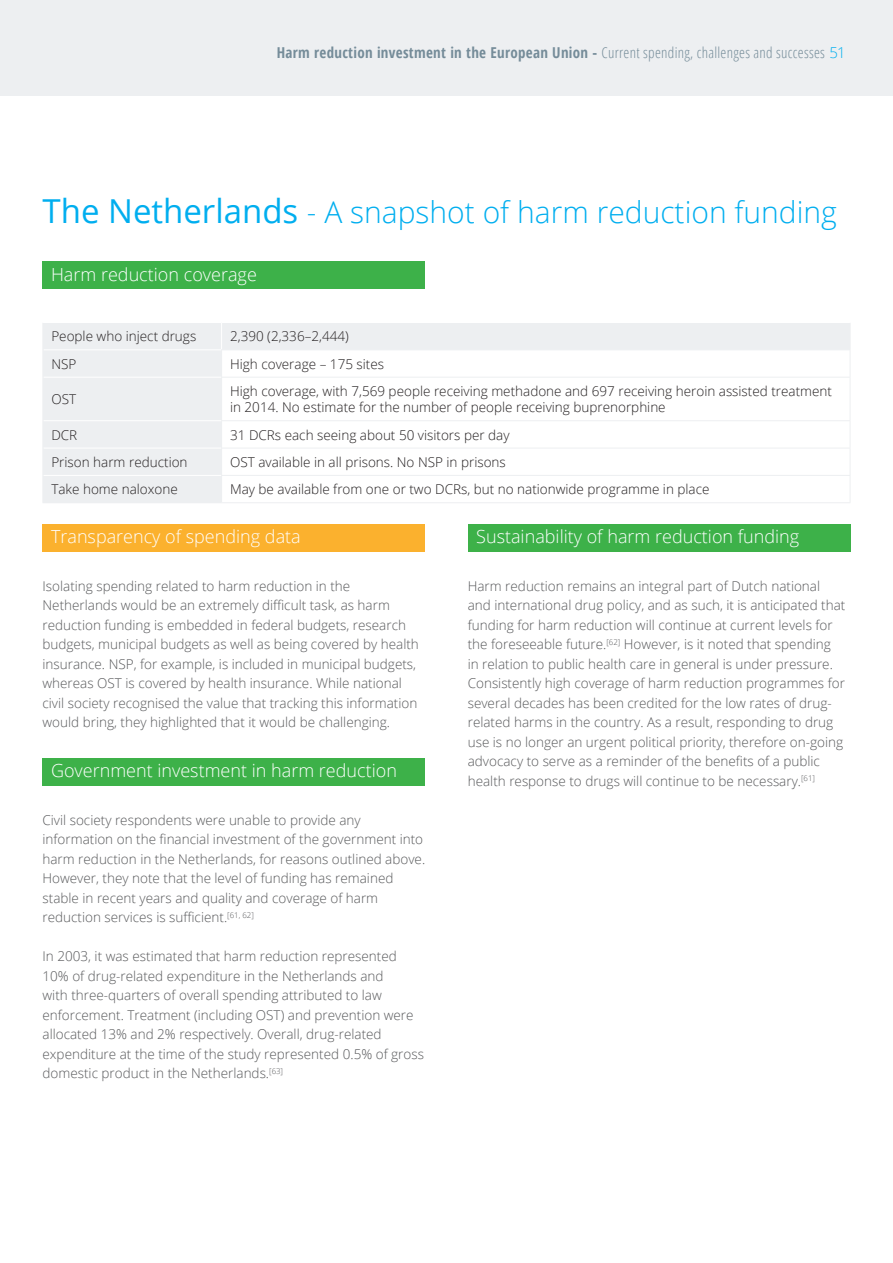
<style>
.page{position:relative;width:893px;height:1263px;background:#fff}
.page>*{position:absolute;margin:0;border:0;box-sizing:border-box;transform-origin:0 0}
.t1{font:300 30px "Open Sans";color:#00aeef}
.t2{font:300 18px "Open Sans";color:#fff}
.t3{font:700 condensed 15px "Open Sans";letter-spacing:.02em;color:#758c99}
.t4{font:300 13.5px/19.5px "Open Sans";color:#57585a}
.t5{font:300 13.5px/16.2px "Open Sans";color:#231f20}
.s1{font-weight:300}
.s2{font-weight:300;font-stretch:normal;color:#00aeef}
.s3{font-weight:400;font-size:33px}
</style>
<div class="page">
<div style="left:0;top:0;width:893px;height:95px;background:#edeff1"></div>
<div style="left:43px;top:524px;width:382px;height:28px;background:#fbb12e"></div>
<div style="left:43px;top:758px;width:382px;height:28px;background:#3db149"></div>
<div style="left:468px;top:524px;width:382px;height:28px;background:#3db149"></div>
<div style="left:43px;top:261px;width:382px;height:28px;background:#3db149"></div>
<div style="left:44px;top:323px;width:806px;height:179px;background:#edeff1"></div>
<svg style="left:222px;top:350px;width:628px;height:152px"></svg>
<hr style="left:43px;top:349px;width:178px;height:1px;background:#fff">
<hr style="left:43px;top:377px;width:178px;height:1px;background:#fff">
<hr style="left:43px;top:420px;width:178px;height:1px;background:#fff">
<hr style="left:43px;top:448px;width:178px;height:1px;background:#fff">
<hr style="left:43px;top:475px;width:178px;height:1px;background:#fff">
<hr style="left:221px;top:349px;width:629px;height:1px;background:#edeff1">
<svg style="left:221px;top:323px;width:1px;height:54px"></svg>
<hr style="left:221px;top:377px;width:629px;height:1px;background:#edeff1">
<hr style="left:221px;top:378px;width:1px;height:42px;background:#edeff1">
<hr style="left:221px;top:420px;width:629px;height:1px;background:#edeff1">
<hr style="left:221px;top:448px;width:629px;height:1px;background:#edeff1">
<hr style="left:221px;top:475px;width:629px;height:1px;background:#edeff1">
<svg style="left:221px;top:421px;width:1px;height:81px"></svg>
<svg style="left:43px;top:323px;width:1px;height:54px"></svg>
<svg style="left:850px;top:323px;width:1px;height:54px"></svg>
<hr style="left:43px;top:377px;width:1px;height:44px;background:#edeff1">
<hr style="left:850px;top:378px;width:1px;height:42px;background:#edeff1">
<svg style="left:43px;top:421px;width:1px;height:81px"></svg>
<svg style="left:850px;top:421px;width:1px;height:81px"></svg>
<hr style="left:43px;top:502px;width:179px;height:1px;background:#edeff1">
<hr style="left:222px;top:502px;width:628px;height:1px;background:#edeff1">
<p class="t3" style="left:277px;top:42px;width:570px">Harm reduction investment in the European Union - <span class="s1">Current spending, challenges and successes</span> <span class="s2">51</span></p>
<h1 class="t1" style="left:43px;top:192px;width:796px"><span class="s3">The Netherlands</span> - A snapshot of harm reduction funding</h1>
<h2 class="t2" style="left:51px;top:262px;width:207px">Harm reduction coverage</h2>
<p class="t5" style="left:51px;top:328px;width:146px">People who inject drugs</p>
<p class="t5" style="left:230px;top:328px;width:120px">2,390 (2,336–2,444)</p>
<p class="t5" style="left:51px;top:355px;width:26px">NSP</p>
<p class="t5" style="left:230px;top:355px;width:156px">High coverage – 175 sites</p>
<p class="t5" style="left:51px;top:391px;width:26px">OST</p>
<p class="t5" style="left:230px;top:383px;width:603px">High coverage, with 7,569 people receiving methadone and 697 receiving heroin assisted treatment in 2014. No estimate for the number of people receiving buprenorphine</p>
<p class="t5" style="left:51px;top:426px;width:27px">DCR</p>
<p class="t5" style="left:230px;top:426px;width:281px">31 DCRs each seeing about 50 visitors per day</p>
<p class="t5" style="left:51px;top:453px;width:138px">Prison harm reduction</p>
<p class="t5" style="left:230px;top:453px;width:277px">OST available in all prisons. No NSP in prisons</p>
<p class="t5" style="left:51px;top:481px;width:128px">Take home naloxone</p>
<p class="t5" style="left:230px;top:481px;width:481px">May be available from one or two DCRs, but no nationwide programme in place</p>
<h2 class="t2" style="left:51px;top:524px;width:251px">Transparency of spending data</h2>
<p class="t4" style="left:43px;top:576px;width:378px">Isolating spending related to harm reduction in the Netherlands would be an extremely difficult task, as harm reduction funding is embedded in federal budgets, research budgets, municipal budgets as well as being covered by health insurance. NSP, for example, is included in municipal budgets, whereas OST is covered by health insurance. While national civil society recognised the value that tracking this information would bring, they highlighted that it would be challenging.</p>
<h2 class="t2" style="left:51px;top:758px;width:347px">Government investment in harm reduction</h2>
<p class="t4" style="left:43px;top:810px;width:384px">Civil society respondents were unable to provide any information on the financial investment of the government into harm reduction in the Netherlands, for reasons outlined above.<br>However, they note that the level of funding has remained stable in recent years and quality and coverage of harm reduction services is sufficient.<sup>[61,</sup> <sup>62]</sup></p>
<p class="t4" style="left:43px;top:946px;width:383px">In 2003, it was estimated that harm reduction represented 10% of drug-related expenditure in the Netherlands and<br>with three-quarters of overall spending attributed to law enforcement. Treatment (including OST) and prevention were allocated 13% and 2% respectively. Overall, drug-related expenditure at the time of the study represented 0.5% of gross domestic product in the Netherlands.<sup>[63]</sup></p>
<h2 class="t2" style="left:476px;top:524px;width:325px">Sustainability of harm reduction funding</h2>
<p class="t4" style="left:468px;top:576px;width:379px">Harm reduction remains an integral part of Dutch national and international drug policy, and as such, it is anticipated that funding for harm reduction will continue at current levels for the foreseeable future.<sup>[62]</sup> However, is it noted that spending<br>in relation to public health care in general is under pressure.<br>Consistently high coverage of harm reduction programmes for several decades has been credited for the low rates of drug&shy;related harms in the country. As a result, responding to drug use is no longer an urgent political priority, therefore on-going advocacy to serve as a reminder of the benefits of a public health response to drugs will continue to be necessary.<sup>[61]</sup></p>
</div>
